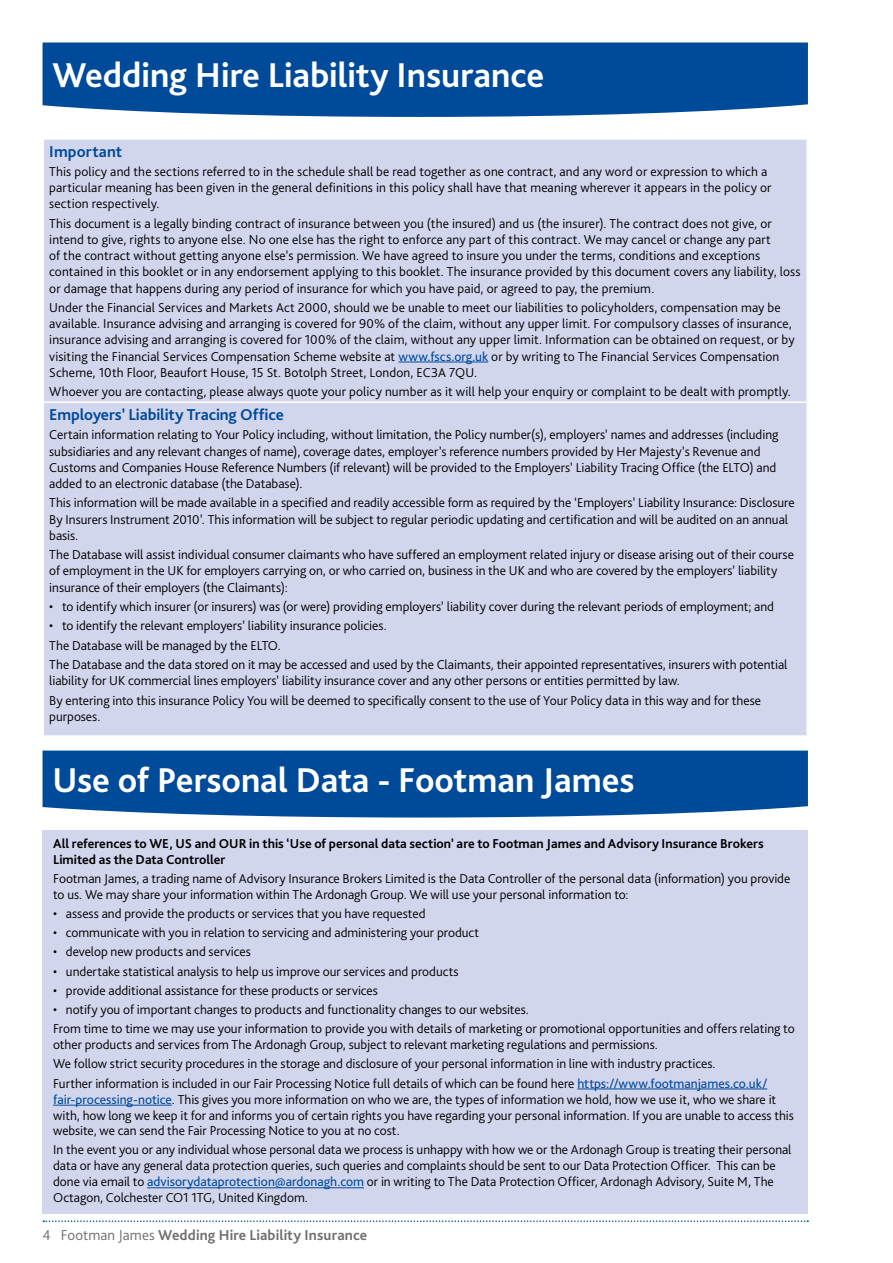
<style>
.page{position:relative;width:893px;height:1263px;background:#fff}
.page>*{position:absolute;margin:0;border:0;box-sizing:border-box;transform-origin:0 0}
.t1{font:700 36px "Bliss Pro";letter-spacing:-.005em;color:#fff}
.t2{font:700 16.5px "Bliss Pro";letter-spacing:-.005em;color:#004a9a}
.t3{font:700 15px "Bliss Pro";letter-spacing:.01em;color:#706f6f}
.Body_9pt_Black__1{font:300 13.5px/16.2px "Bliss Pro";color:#000}
.Body_9pt_Black__1-2{font:700 13.5px/15.8px "Bliss Pro";color:#000}
.s1{font-weight:400;color:#004a9a}
.s2{font-weight:300}
</style>
<div class="page">
<svg style="left:43px;top:1220px;width:765px;height:2px"></svg>
<div style="left:44px;top:140px;width:762px;height:595px;background:#d2d6ed"></div>
<hr style="left:43px;top:401px;width:765px;height:2px;background:#fff">
<hr style="left:398px;top:362px;width:90px;height:1px;background:#004a9a">
<div style="left:43px;top:43px;width:765px;height:74px;background:#004a9a"></div>
<div style="left:43px;top:830px;width:765px;height:384px;background:#d2d6ed"></div>
<div style="left:43px;top:750px;width:765px;height:67px;background:#004a9a"></div>
<hr style="left:577px;top:1088px;width:190px;height:1px;background:#004a9a">
<hr style="left:53px;top:1105px;width:119px;height:1px;background:#004a9a">
<hr style="left:147px;top:1187px;width:217px;height:1px;background:#004a9a">
<p class="t1" style="left:52px;top:53px;width:493px">Wedding Hire Liability Insurance</p>
<p class="t2" style="left:49px;top:141px;width:74px">Important</p>
<p class="Body_9pt_Black__1" style="left:49px;top:163px;width:724px">This policy and the sections referred to in the schedule shall be read together as one contract, and any word or expression to which a particular meaning has been given in the general definitions in this policy shall have that meaning wherever it appears in the policy or section respectively.</p>
<p class="Body_9pt_Black__1" style="left:49px;top:215px;width:753px">This document is a legally binding contract of insurance between you (the insured) and us (the insurer). The contract does not give, or intend to give, rights to anyone else. No one else has the right to enforce any part of this contract. We may cancel or change any part<br>of the contract without getting anyone else’s permission. We have agreed to insure you under the terms, conditions and exceptions contained in this booklet or in any endorsement applying to this booklet. The insurance provided by this document covers any liability, loss or damage that happens during any period of insurance for which you have paid, or agreed to pay, the premium.</p>
<p class="Body_9pt_Black__1" style="left:49px;top:299px;width:747px">Under the Financial Services and Markets Act 2000, should we be unable to meet our liabilities to policyholders, compensation may be available. Insurance advising and arranging is covered for 90% of the claim, without any upper limit. For compulsory classes of insurance, insurance advising and arranging is covered for 100% of the claim, without any upper limit. Information can be obtained on request, or by visiting the Financial Services Compensation Scheme website at <span class="s1">www.fscs.org.uk</span> or by writing to The Financial Services Compensation Scheme, 10th Floor, Beaufort House, 15 St. Botolph Street, London, EC3A 7QU.</p>
<p class="Body_9pt_Black__1" style="left:49px;top:383px;width:743px">Whoever you are contacting, please always quote your policy number as it will help your enquiry or complaint to be dealt with promptly.</p>
<p class="t2" style="left:49px;top:404px;width:236px">Employers’ Liability Tracing Office</p>
<p class="Body_9pt_Black__1" style="left:49px;top:426px;width:731px">Certain information relating to Your Policy including, without limitation, the Policy number(s), employers’ names and addresses (including subsidiaries and any relevant changes of name), coverage dates, employer’s reference numbers provided by Her Majesty’s Revenue and Customs and Companies House Reference Numbers (if relevant) will be provided to the Employers’ Liability Tracing Office (the ELTO) and added to an electronic database (the Database).</p>
<p class="Body_9pt_Black__1" style="left:49px;top:494px;width:747px">This information will be made available in a specified and readily accessible form as required by the ‘Employers’ Liability Insurance: Disclosure<br>By Insurers Instrument 2010’. This information will be subject to regular periodic updating and certification and will be audited on an annual basis.</p>
<p class="Body_9pt_Black__1" style="left:49px;top:546px;width:746px">The Database will assist individual consumer claimants who have suffered an employment related injury or disease arising out of their course of employment in the UK for employers carrying on, or who carried on, business in the UK and who are covered by the employers’ liability insurance of their employers (the Claimants):</p>
<p class="Body_9pt_Black__1" style="left:49px;top:598px;width:726px">• to identify which insurer (or insurers) was (or were) providing employers’ liability cover during the relevant periods of employment; and</p>
<p class="Body_9pt_Black__1" style="left:49px;top:617px;width:339px">• to identify the relevant employers’ liability insurance policies.</p>
<p class="Body_9pt_Black__1" style="left:49px;top:637px;width:233px">The Database will be managed by the ELTO.</p>
<p class="Body_9pt_Black__1" style="left:49px;top:656px;width:740px">The Database and the data stored on it may be accessed and used by the Claimants, their appointed representatives, insurers with potential liability for UK commercial lines employers’ liability insurance cover and any other persons or entities permitted by law.</p>
<p class="Body_9pt_Black__1" style="left:49px;top:692px;width:713px">By entering into this insurance Policy You will be deemed to specifically consent to the use of Your Policy data in this way and for these purposes.</p>
<p class="t1" style="left:52px;top:758px;width:584px">Use of Personal Data - Footman James</p>
<p class="Body_9pt_Black__1-2" style="left:53px;top:836px;width:712px">All references to WE, US and OUR in this ‘Use of personal data section’ are to Footman James and Advisory Insurance Brokers<br>Limited as the Data Controller</p>
<p class="Body_9pt_Black__1" style="left:53px;top:870px;width:739px;line-height:15.8px">Footman James, a trading name of Advisory Insurance Brokers Limited is the Data Controller of the personal data (information) you provide to us. We may share your information within The Ardonagh Group. We will use your personal information to:</p>
<p class="Body_9pt_Black__1" style="left:53px;top:905px;width:374px">• assess and provide the products or services that you have requested</p>
<p class="Body_9pt_Black__1" style="left:53px;top:924px;width:428px">• communicate with you in relation to servicing and administering your product</p>
<p class="Body_9pt_Black__1" style="left:53px;top:943px;width:199px">• develop new products and services</p>
<p class="Body_9pt_Black__1" style="left:53px;top:963px;width:407px">• undertake statistical analysis to help us improve our services and products</p>
<p class="Body_9pt_Black__1" style="left:53px;top:982px;width:326px">• provide additional assistance for these products or services</p>
<p class="Body_9pt_Black__1" style="left:53px;top:1001px;width:477px">• notify you of important changes to products and functionality changes to our websites.</p>
<p class="Body_9pt_Black__1" style="left:53px;top:1020px;width:743px;line-height:15.8px">From time to time we may use your information to provide you with details of marketing or promotional opportunities and offers relating to other products and services from The Ardonagh Group, subject to relevant marketing regulations and permissions.</p>
<p class="Body_9pt_Black__1" style="left:53px;top:1055px;width:664px">We follow strict security procedures in the storage and disclosure of your personal information in line with industry practices.</p>
<p class="Body_9pt_Black__1" style="left:53px;top:1075px;width:742px">Further information is included in our Fair Processing Notice full details of which can be found here <span class="s1">https://www.footmanjames.co.uk/ fair-processing-notice</span>. This gives you more information on who we are, the types of information we hold, how we use it, who we share it with, how long we keep it for and informs you of certain rights you have regarding your personal information. If you are unable to access this website, we can send the Fair Processing Notice to you at no cost.</p>
<p class="Body_9pt_Black__1" style="left:53px;top:1142px;width:740px">In the event you or any individual whose personal data we process is unhappy with how we or the Ardonagh Group is treating their personal data or have any general data protection queries, such queries and complaints should be sent to our Data Protection Officer. This can be done via email to <span class="s1">advisorydataprotection@ardonagh.com</span> or in writing to The Data Protection Officer, Ardonagh Advisory, Suite M, The Octagon, Colchester CO1 1TG, United Kingdom.</p>
<p class="t3" style="left:43px;top:1225px;width:326px"><span class="s2">4 Footman James</span> Wedding Hire Liability Insurance</p>
</div>
